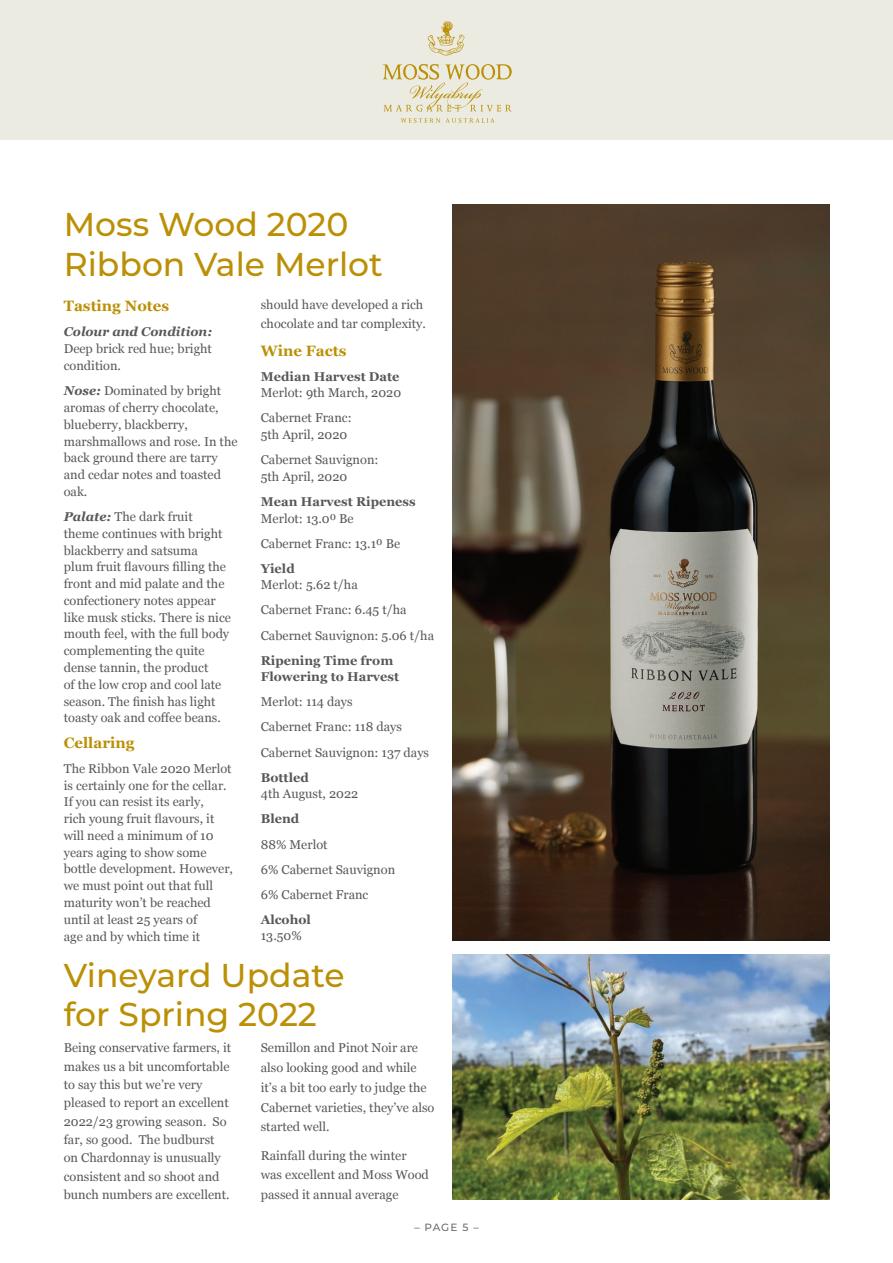
<style>
.page{position:relative;width:893px;height:1263px;background:#fff}
.page>*{position:absolute;margin:0;border:0;box-sizing:border-box;transform-origin:0 0}
.t1{font:500 33px/39.6px "Montserrat";color:#bb9006}
.t2{font:700 15px "Georgia";color:#bb9006}
.t3{font:12.75px/16.8px "Georgia";color:#57585a}
.t4{font:700 12.75px/16.6px "Georgia";color:#57585a}
.t5{font:italic 700 12.75px "Georgia";color:#57585a}
.t6{font:500 10.5px "Montserrat";color:#6c6d70}
.s1{font-weight:700;font-style:italic}
</style>
<div class="page">
<div style="left:0;top:0;width:893px;height:140px;background:#ebebe2"></div>
<svg style="left:428px;top:21px;width:37px;height:35px"></svg>
<svg style="left:401px;top:118px;width:93px;height:5px"></svg>
<svg style="left:383px;top:64px;width:129px;height:47px"></svg>
<img style="left:453px;top:204px;width:376px;height:736px">
<img style="left:453px;top:955px;width:376px;height:244px">
<h1 class="t1" style="left:64px;top:203px;width:321px">Moss Wood 2020<br>Ribbon Vale Merlot</h1>
<p class="t2" style="left:64px;top:295px;width:107px">Tasting Notes</p>
<p class="t5" style="left:64px;top:322px;width:150px">Colour and Condition:</p>
<p class="t3" style="left:64px;top:340px;width:150px">Deep brick red hue; bright condition.</p>
<p class="t3" style="left:64px;top:382px;width:175px"><span class="s1">Nose:</span> Dominated by bright aromas of cherry chocolate, blueberry, blackberry, marshmallows and rose. In the back ground there are tarry and cedar notes and toasted oak.</p>
<p class="t3" style="left:64px;top:508px;width:169px"><span class="s1">Palate:</span> The dark fruit theme continues with bright blackberry and satsuma<br>plum fruit flavours filling the front and mid palate and the confectionery notes appear like musk sticks. There is nice mouth feel, with the full body complementing the quite dense tannin, the product<br>of the low crop and cool late season. The finish has light toasty oak and coffee beans.</p>
<p class="t2" style="left:64px;top:731px;width:72px">Cellaring</p>
<p class="t3" style="left:64px;top:759px;width:171px">The Ribbon Vale 2020 Merlot is certainly one for the cellar.<br>If you can resist its early,<br>rich young fruit flavours, it will need a minimum of 10 years aging to show some bottle development. However, we must point out that full maturity won’t be reached until at least 25 years of<br>age and by which time it</p>
<p class="t3" style="left:261px;top:295px;width:167px;line-height:18.1px">should have developed a rich chocolate and tar complexity.</p>
<p class="t2" style="left:261px;top:339px;width:87px">Wine Facts</p>
<p class="t4" style="left:261px;top:367px;width:140px">Median Harvest Date</p>
<p class="t3" style="left:261px;top:380px;width:142px;line-height:25px">Merlot: 9th March, 2020<br>Cabernet Franc:</p>
<p class="t3" style="left:261px;top:422px;width:119px;line-height:25px">5th April, 2020<br>Cabernet Sauvignon:</p>
<p class="t3" style="left:261px;top:467px;width:88px">5th April, 2020</p>
<p class="t4" style="left:261px;top:492px;width:156px">Mean Harvest Ripeness</p>
<p class="t3" style="left:261px;top:505px;width:141px;line-height:25px">Merlot: 13.0⁰ Be<br>Cabernet Franc: 13.1⁰ Be</p>
<p class="t4" style="left:261px;top:559px;width:35px">Yield</p>
<p class="t3" style="left:261px;top:572px;width:175px;line-height:25px">Merlot: 5.62 t/ha<br>Cabernet Franc: 6.45 t/ha<br>Cabernet Sauvignon: 5.06 t/ha</p>
<p class="t4" style="left:261px;top:651px;width:140px">Ripening Time from<br>Flowering to Harvest</p>
<p class="t3" style="left:261px;top:689px;width:170px;line-height:25px">Merlot: 114 days<br>Cabernet Franc: 118 days<br>Cabernet Sauvignon: 137 days</p>
<p class="t4" style="left:261px;top:768px;width:50px">Bottled</p>
<p class="t3" style="left:261px;top:785px;width:99px">4th August, 2022</p>
<p class="t4" style="left:261px;top:810px;width:40px">Blend</p>
<p class="t3" style="left:261px;top:831px;width:136px;line-height:25px">88% Merlot<br>6% Cabernet Sauvignon<br>6% Cabernet Franc</p>
<p class="t4" style="left:261px;top:910px;width:52px">Alcohol</p>
<p class="t3" style="left:261px;top:927px;width:42px">13.50%</p>
<h1 class="t1" style="left:64px;top:954px;width:282px">Vineyard Update for Spring 2022</h1>
<p class="t3" style="left:64px;top:1038px;width:169px;line-height:18.3px">Being conservative farmers, it makes us a bit uncomfortable to say this but we’re very pleased to report an excellent<br>2022/23 growing season. So far, so good. The budburst on Chardonnay is unusually consistent and so shoot and bunch numbers are excellent.</p>
<p class="t3" style="left:261px;top:1037px;width:175px;line-height:19.8px">Semillon and Pinot Noir are also looking good and while it’s a bit too early to judge the<br>Cabernet varieties, they’ve also started well.</p>
<p class="t3" style="left:261px;top:1145px;width:170px;line-height:19.8px">Rainfall during the winter was excellent and Moss Wood passed it annual average</p>
<p class="t6" style="left:414px;top:1219px;width:66px">– PAGE 5 –</p>
</div>
